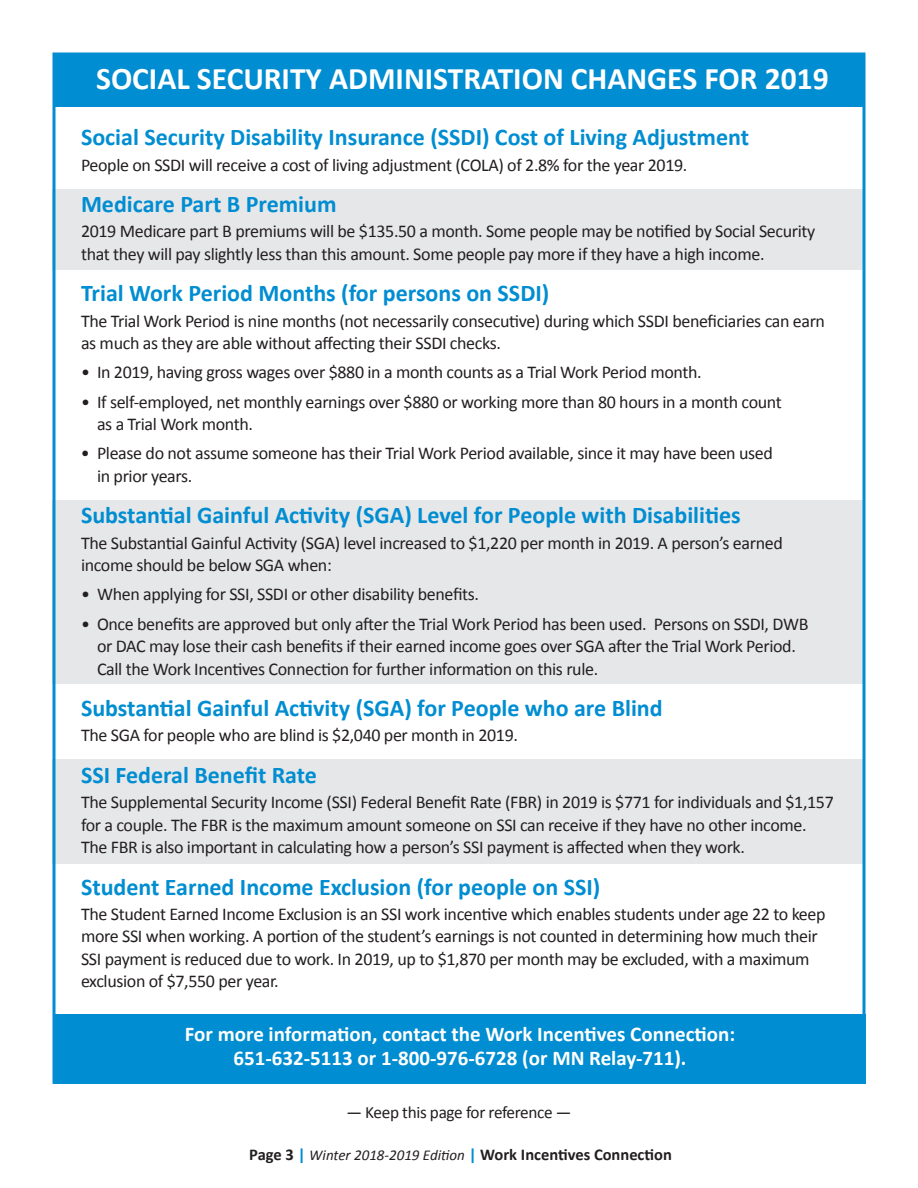
<style>
.page{position:relative;width:918px;height:1188px;background:#fff}
.page>*{position:absolute;margin:0;border:0;box-sizing:border-box;transform-origin:0 0}
.t1{font:700 31.5px "Calibri";color:#fff}
.t2{font:700 24px "Calibri";color:#008dd1}
.t3{font:700 21px/24px "Calibri";color:#fff;text-align:center}
.t4{font:18px/22.5px "Calibri";letter-spacing:-.02em;color:#231f20}
.t5{font:17.25px "Calibri";letter-spacing:-.02em;color:#231f20}
.t6{font:700 16.5px "Calibri";color:#231f20}
.s1{color:#008dd1}
.s2{font-weight:400;font-style:italic;font-size:15px}
</style>
<div class="page">
<div style="left:52px;top:189px;width:812px;height:81px;background:#e6e7e9"></div>
<div style="left:52px;top:760px;width:812px;height:104px;background:#e6e7e9"></div>
<div style="left:52px;top:500px;width:812px;height:184px;background:#e6e7e9"></div>
<div style="left:54px;top:54px;width:810px;height:53px;background:#008dd1"></div>
<div style="left:54px;top:1014px;width:812px;height:70px;background:#008dd1"></div>
<h1 class="t1" style="left:96px;top:59px;width:734px">SOCIAL SECURITY ADMINISTRATION CHANGES FOR 2019</h1>
<h2 class="t2" style="left:81px;top:123px;width:670px">Social Security Disability Insurance (SSDI) Cost of Living Adjustment</h2>
<p class="t4" style="left:81px;top:153px;width:608px">People on SSDI will receive a cost of living adjustment (COLA) of 2.8% for the year 2019.</p>
<h2 class="t2" style="left:81px;top:189px;width:257px">Medicare Part B Premium</h2>
<p class="t4" style="left:81px;top:219px;width:736px">2019 Medicare part B premiums will be $135.50 a month. Some people may be notified by Social Security that they will pay slightly less than this amount. Some people pay more if they have a high income.</p>
<h2 class="t2" style="left:81px;top:279px;width:470px">Trial Work Period Months (for persons on SSDI)</h2>
<p class="t4" style="left:81px;top:309px;width:746px">The Trial Work Period is nine months (not necessarily consecutive) during which SSDI beneficiaries can earn as much as they are able without affecting their SSDI checks.</p>
<p class="t4" style="left:81px;top:360px;width:622px">• In 2019, having gross wages over $880 in a month counts as a Trial Work Period month.</p>
<p class="t4" style="left:97px;top:390px;width:686px;text-indent:-16px">• If self-employed, net monthly earnings over $880 or working more than 80 hours in a month count as a Trial Work month.</p>
<p class="t4" style="left:97px;top:441px;width:677px;text-indent:-16px">• Please do not assume someone has their Trial Work Period available, since it may have been used in prior years.</p>
<h2 class="t2" style="left:81px;top:501px;width:661px">Substantial Gainful Activity (SGA) Level for People with Disabilities</h2>
<p class="t4" style="left:81px;top:531px;width:703px">The Substantial Gainful Activity (SGA) level increased to $1,220 per month in 2019. A person’s earned income should be below SGA when:</p>
<p class="t4" style="left:81px;top:582px;width:400px">• When applying for SSI, SSDI or other disability benefits.</p>
<p class="t4" style="left:97px;top:612px;width:713px;text-indent:-16px">• Once benefits are approved but only after the Trial Work Period has been used. Persons on SSDI, DWB or DAC may lose their cash benefits if their earned income goes over SGA after the Trial Work Period.<br>Call the Work Incentives Connection for further information on this rule.</p>
<h2 class="t2" style="left:81px;top:693px;width:583px">Substantial Gainful Activity (SGA) for People who are Blind</h2>
<p class="t4" style="left:81px;top:723px;width:439px">The SGA for people who are blind is $2,040 per month in 2019.</p>
<h2 class="t2" style="left:81px;top:760px;width:237px">SSI Federal Benefit Rate</h2>
<p class="t4" style="left:81px;top:790px;width:754px">The Supplemental Security Income (SSI) Federal Benefit Rate (FBR) in 2019 is $771 for individuals and $1,157 for a couple. The FBR is the maximum amount someone on SSI can receive if they have no other income.<br>The FBR is also important in calculating how a person’s SSI payment is affected when they work.</p>
<h2 class="t2" style="left:81px;top:872px;width:521px">Student Earned Income Exclusion (for people on SSI)</h2>
<p class="t4" style="left:81px;top:902px;width:746px">The Student Earned Income Exclusion is an SSI work incentive which enables students under age 22 to keep more SSI when working. A portion of the student’s earnings is not counted in determining how much their SSI payment is reduced due to work. In 2019, up to $1,870 per month may be excluded, with a maximum exclusion of $7,550 per year.</p>
<p class="t3" style="left:185px;top:1021px;width:552px">For more information, contact the Work Incentives Connection:<br>651-632-5113 or 1-800-976-6728 (or MN Relay-711).</p>
<p class="t5" style="left:346px;top:1102px;width:227px">— Keep this page for reference —</p>
<p class="t6" style="left:249px;top:1144px;width:424px">Page 3 <span class="s1">|</span> <span class="s2">Winter 2018-2019 Edition</span> <span class="s1">|</span> Work Incentives Connection</p>
</div>
